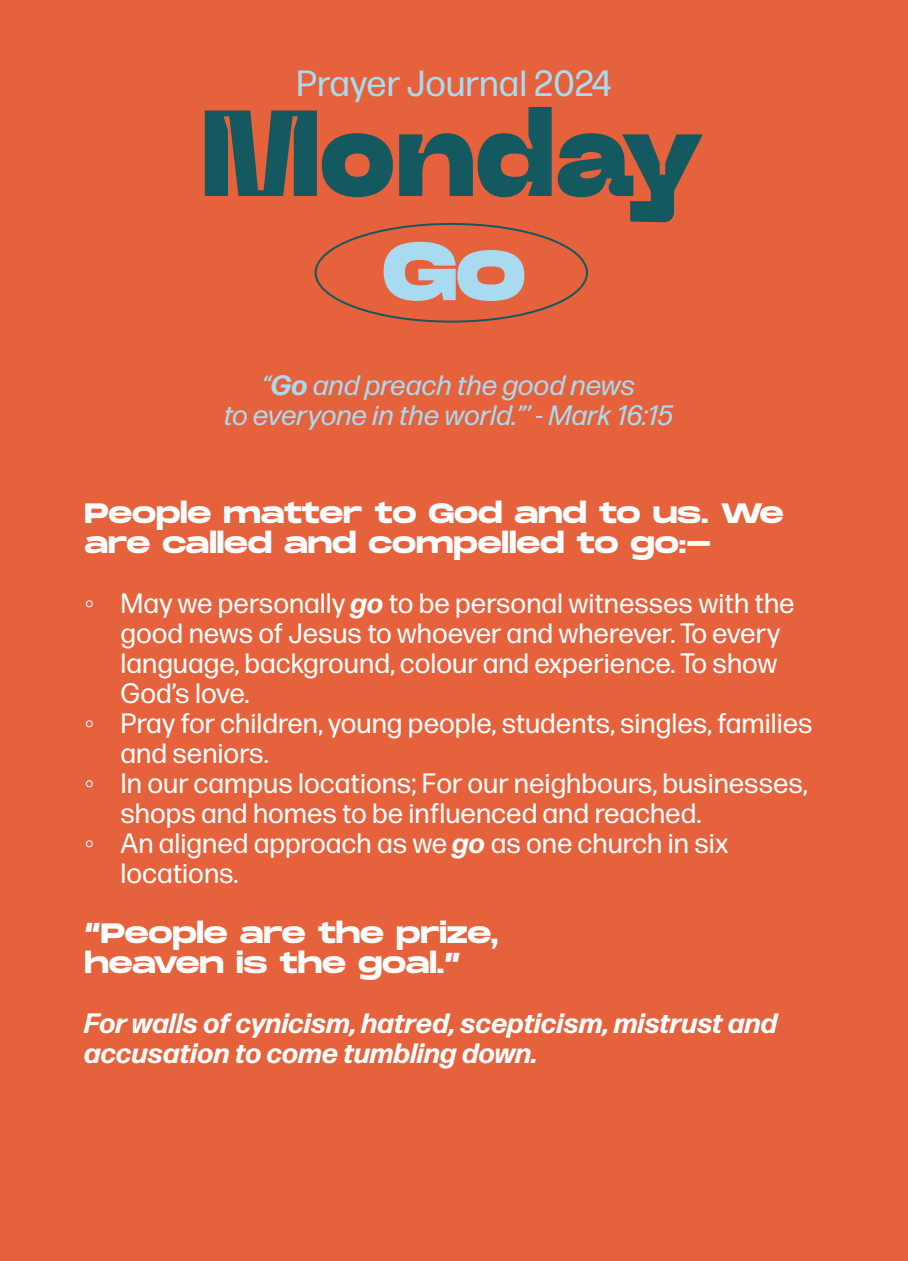
<style>
.page{position:relative;width:908px;height:1261px;background:#fff}
.page>*{position:absolute;margin:0;border:0;box-sizing:border-box;transform-origin:0 0}
.t1{font:900 121.2px "Neue Machina";letter-spacing:-.04em;color:#145860}
.t2{font:800 82.2px "Monument Extended";color:#a9dbf0}
.t3{font:36.4px "Forma DJR Micro";color:#a9dbf0}
.t4{font:28px "Forma DJR Micro";color:#fff}
.t5{font:700 28px/30px "Monument Extended";letter-spacing:-.01em;color:#fff}
.t6{font:italic 700 28px/30px "Forma DJR Micro";color:#fff}
.t7{font:italic 28px/30.4px "Forma DJR Micro";color:#a9dbf0;text-align:center}
.s1{font-weight:700}
.s2{font-family:"Times New Roman"}
.s3{font-weight:700;font-style:italic}
</style>
<div class="page">
<div style="left:0;top:0;width:907px;height:1261px;background:#e6623d"></div>
<h3 class="t3" style="left:296px;top:61px;width:317px">Prayer Journal 2024</h3>
<h1 class="t1" style="left:198px;top:72px;width:508px">Monday</h1>
<h2 class="t2" style="left:383px;top:211px;width:144px">Go</h2>
<p class="t7" style="left:224px;top:369px;width:451px">“<span class="s1">Go</span> and preach the good news<br>to everyone in the world.”’ - Mark 16:15</p>
<p class="t5" style="left:84px;top:497px;width:700px">People matter to God and to us. We are called and compelled to go:-</p>
<p class="t4" style="left:84px;top:586px;width:711px"><span class="s2">◦</span> May we personally <span class="s3">go</span> to be personal witnesses with the</p>
<p class="t4" style="left:120px;top:616px;width:661px">good news of Jesus to whoever and wherever. To every</p>
<p class="t4" style="left:120px;top:646px;width:658px">language, background, colour and experience. To show</p>
<p class="t4" style="left:120px;top:676px;width:130px">God’s love.</p>
<p class="t4" style="left:84px;top:706px;width:729px"><span class="s2">◦</span> Pray for children, young people, students, singles, families</p>
<p class="t4" style="left:120px;top:736px;width:150px">and seniors.</p>
<p class="t4" style="left:84px;top:766px;width:724px"><span class="s2">◦</span> In our campus locations; For our neighbours, businesses,</p>
<p class="t4" style="left:120px;top:796px;width:582px">shops and homes to be influenced and reached.</p>
<p class="t4" style="left:84px;top:826px;width:645px"><span class="s2">◦</span> An aligned approach as we <span class="s3">go</span> as one church in six</p>
<p class="t4" style="left:120px;top:856px;width:120px">locations.</p>
<p class="t5" style="left:84px;top:917px;width:415px">“People are the prize, heaven is the goal.”</p>
<p class="t6" style="left:84px;top:1007px;width:694px">For walls of cynicism, hatred, scepticism, mistrust and accusation to come tumbling down.</p>
</div>
